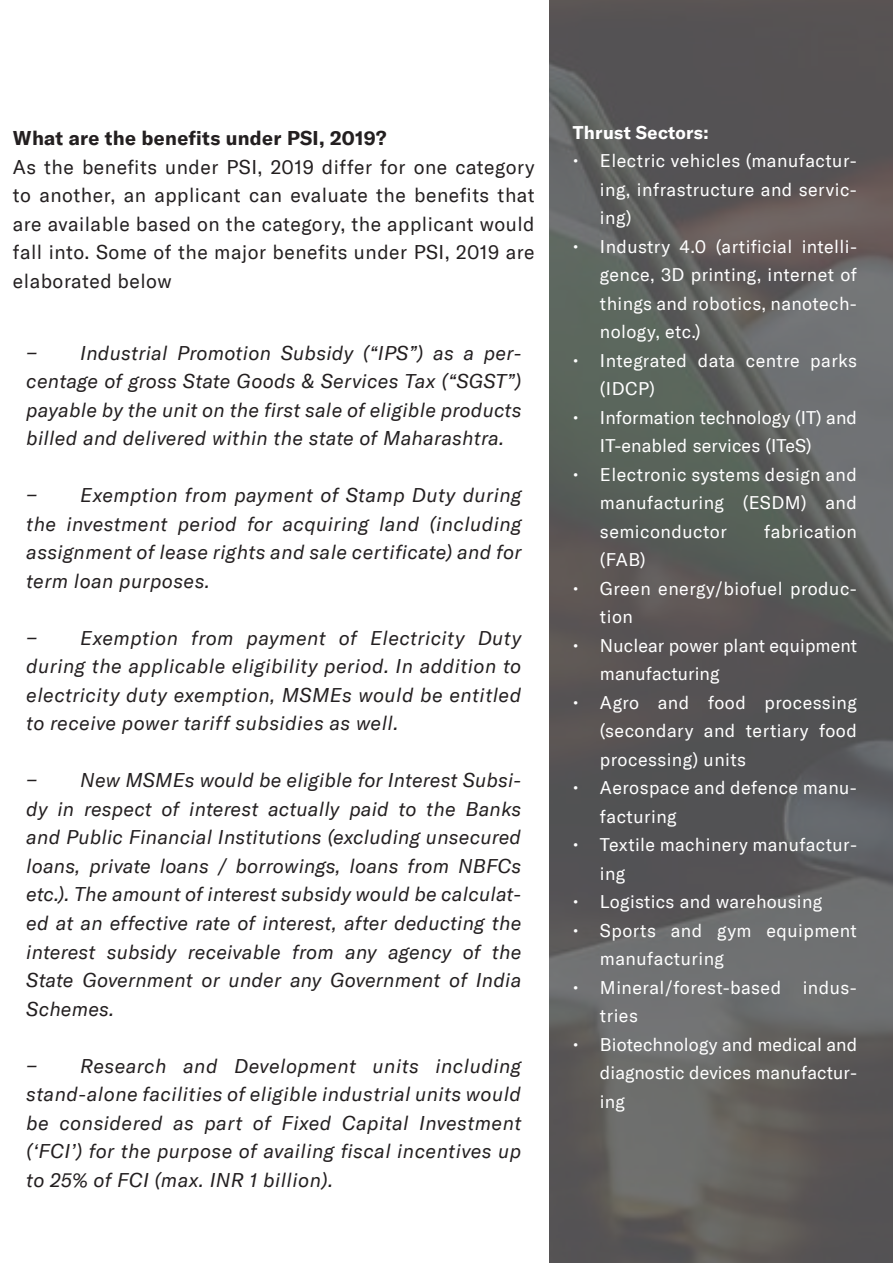
<style>
.page{position:relative;width:893px;height:1263px;background:#fff}
.page>*{position:absolute;margin:0;border:0;box-sizing:border-box;transform-origin:0 0}
.t1{font:italic 19.5px/28.5px "GT America";letter-spacing:.015em;color:#231f20;text-align:justify}
.t2{font:19.5px/28.5px "GT America";letter-spacing:.025em;color:#231f20;text-align:justify}
.t3{font:700 19.5px "GT America";letter-spacing:.015em;color:#231f20}
.t4{font:18px/28.5px "GT America";letter-spacing:.02em;color:#fff}
.t5{font:700 18px "GT America";letter-spacing:.015em;color:#fff}
</style>
<div class="page">
<svg style="left:549px;top:0;width:344px;height:1263px;background:#5d5d5c"></svg>
<p class="t3" style="left:13px;top:126px;width:375px">What are the benefits under PSI, 2019?</p>
<p class="t2" style="left:13px;top:153px;width:523px">As the benefits under PSI, 2019 differ for one category to another, an applicant can evaluate the benefits that are available based on the category, the applicant would fall into. Some of the major benefits under PSI, 2019 are elaborated below</p>
<p class="t1" style="left:26px;top:339px;width:497px;text-indent:54px">Industrial Promotion Subsidy (“IPS”) as a per&shy;centage of gross State Goods &amp; Services Tax (“SGST”) payable by the unit on the first sale of eligible products billed and delivered within the state of Maharashtra.</p>
<p class="t1" style="left:26px;top:339px;width:13px">−</p>
<p class="t1" style="left:26px;top:481px;width:497px;text-indent:54px">Exemption from payment of Stamp Duty during the investment period for acquiring land (including assignment of lease rights and sale certificate) and for term loan purposes.</p>
<p class="t1" style="left:26px;top:481px;width:13px">−</p>
<p class="t1" style="left:26px;top:624px;width:496px;text-indent:54px">Exemption from payment of Electricity Duty during the applicable eligibility period. In addition to electricity duty exemption, MSMEs would be entitled to receive power tariff subsidies as well.</p>
<p class="t1" style="left:26px;top:624px;width:13px">−</p>
<p class="t1" style="left:26px;top:766px;width:496px;text-indent:54px">New MSMEs would be eligible for Interest Subsi&shy;dy in respect of interest actually paid to the Banks and Public Financial Institutions (excluding unsecured loans, private loans / borrowings, loans from NBFCs etc.). The amount of interest subsidy would be calculat&shy;ed at an effective rate of interest, after deducting the interest subsidy receivable from any agency of the State Government or under any Government of India Schemes.</p>
<p class="t1" style="left:26px;top:766px;width:13px">−</p>
<p class="t1" style="left:26px;top:1051px;width:496px;text-indent:54px">Research and Development units including stand-alone facilities of eligible industrial units would be considered as part of Fixed Capital Investment (‘FCI’) for the purpose of availing fiscal incentives up to 25% of FCI (max. INR 1 billion).</p>
<p class="t1" style="left:26px;top:1051px;width:13px">−</p>
<p class="t5" style="left:573px;top:121px;width:137px">Thrust Sectors:</p>
<p class="t4" style="left:600px;top:147px;width:258px;text-align:justify;text-indent:-27px">• Electric vehicles (manufactur&shy;ing, infrastructure and servic&shy;ing)</p>
<p class="t4" style="left:600px;top:232px;width:259px;text-align:justify;text-indent:-27px">• Industry 4.0 (artificial intelli&shy;gence, 3D printing, internet of things and robotics, nanotech&shy;nology, etc.)</p>
<p class="t4" style="left:600px;top:346px;width:259px;text-indent:-27px">• Integrated data centre parks (IDCP)</p>
<p class="t4" style="left:600px;top:403px;width:259px;text-indent:-27px">• Information technology (IT) and<br>IT-enabled services (ITeS)</p>
<p class="t4" style="left:600px;top:460px;width:258px;text-align:justify;text-indent:-27px">• Electronic systems design and manufacturing (ESDM) and semiconductor</p>
<p class="t4" style="left:764px;top:517px;width:94px">fabrication</p>
<p class="t4" style="left:600px;top:546px;width:47px">(FAB)</p>
<p class="t4" style="left:600px;top:574px;width:258px;text-indent:-27px">• Green energy/biofuel produc&shy;tion</p>
<p class="t4" style="left:600px;top:631px;width:259px;text-indent:-27px">• Nuclear power plant equipment manufacturing</p>
<p class="t4" style="left:600px;top:688px;width:258px;text-align:justify;text-indent:-27px">• Agro and food processing (secondary and tertiary food processing) units</p>
<p class="t4" style="left:600px;top:774px;width:258px;text-indent:-27px">• Aerospace and defence manu&shy;facturing</p>
<p class="t4" style="left:600px;top:831px;width:259px;text-indent:-27px">• Textile machinery manufactur&shy;ing</p>
<p class="t4" style="left:573px;top:888px;width:251px">• Logistics and warehousing</p>
<p class="t4" style="left:600px;top:916px;width:258px;text-indent:-27px">• Sports and gym equipment manufacturing</p>
<p class="t4" style="left:600px;top:973px;width:258px;text-indent:-27px">• Mineral/forest-based indus&shy;tries</p>
<p class="t4" style="left:600px;top:1030px;width:259px;text-align:justify;text-indent:-27px">• Biotechnology and medical and diagnostic devices manufactur&shy;ing</p>
</div>
